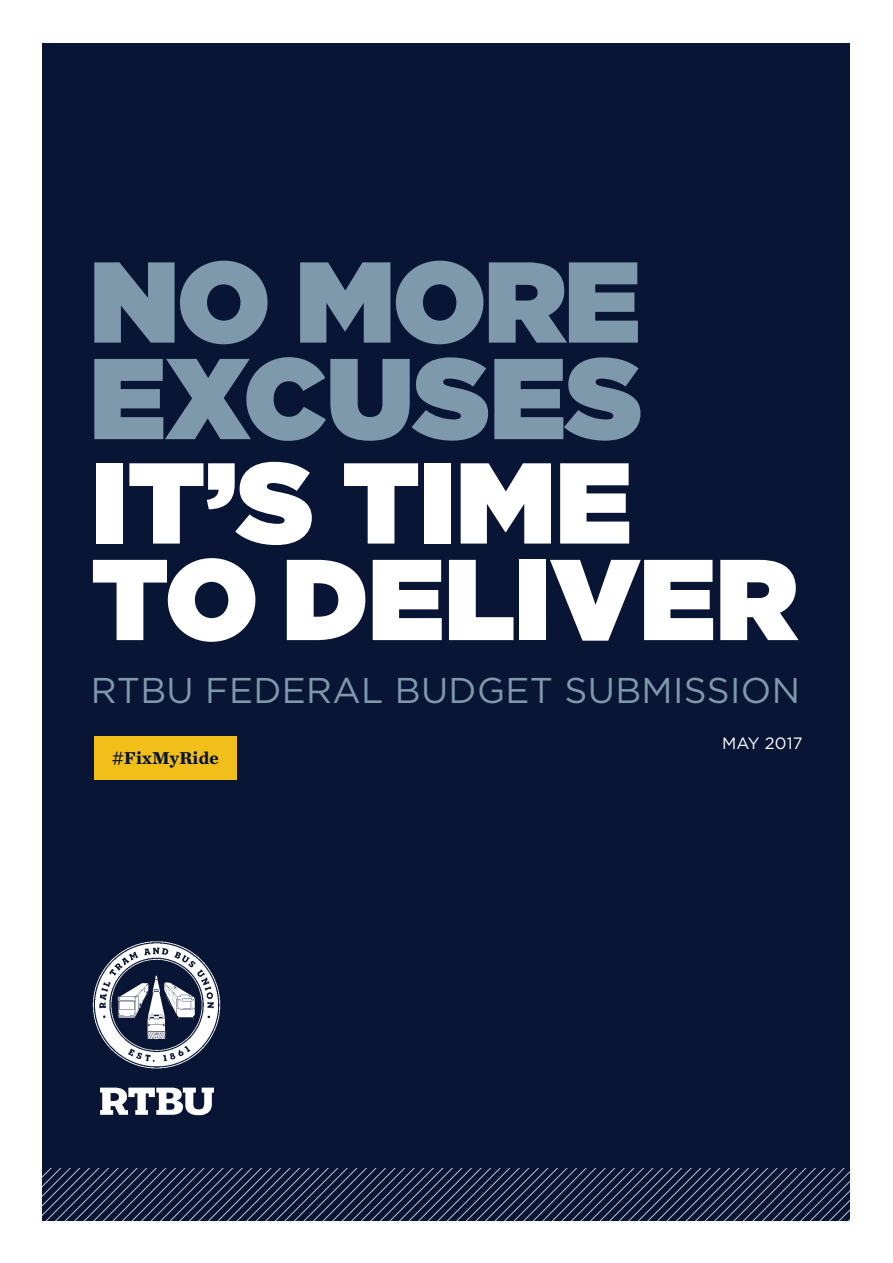
<style>
.page{position:relative;width:893px;height:1263px;background:#fff}
.page>*{position:absolute;margin:0;border:0;box-sizing:border-box;transform-origin:0 0}
.t1{font:900 114.6px/96.6px "Gotham";color:#fff}
.t2{font:900 114.6px/96.6px "Gotham";letter-spacing:-.01em;color:#7e98ac}
.t3{font:35.85px "Gotham";letter-spacing:.01em;color:#7e98ac}
.t4{font:700 18px "Chronicle Text G1";letter-spacing:.01em;color:#081534}
.t5{font:16.35px "Gotham";letter-spacing:.01em;color:#fff}
</style>
<div class="page">
<div style="left:43px;top:43px;width:807px;height:1177px;background:#081534"></div>
<svg style="left:43px;top:1169px;width:807px;height:51px"></svg>
<img style="left:92px;top:941px;width:129px;height:175px">
<div style="left:95px;top:736px;width:142px;height:44px;background:#f2be1a"></div>
<h1 class="t2" style="left:90px;top:252px;width:554px">NO MORE<br>EXCUSES</h1>
<h1 class="t1" style="left:91px;top:453px;width:708px">IT’S TIME<br>TO DELIVER</h1>
<p class="t3" style="left:91px;top:667px;width:711px">RTBU FEDERAL BUDGET SUBMISSION</p>
<p class="t4" style="left:112px;top:743px;width:108px">#FixMyRide</p>
<p class="t5" style="left:722px;top:733px;width:82px">MAY 2017</p>
</div>
